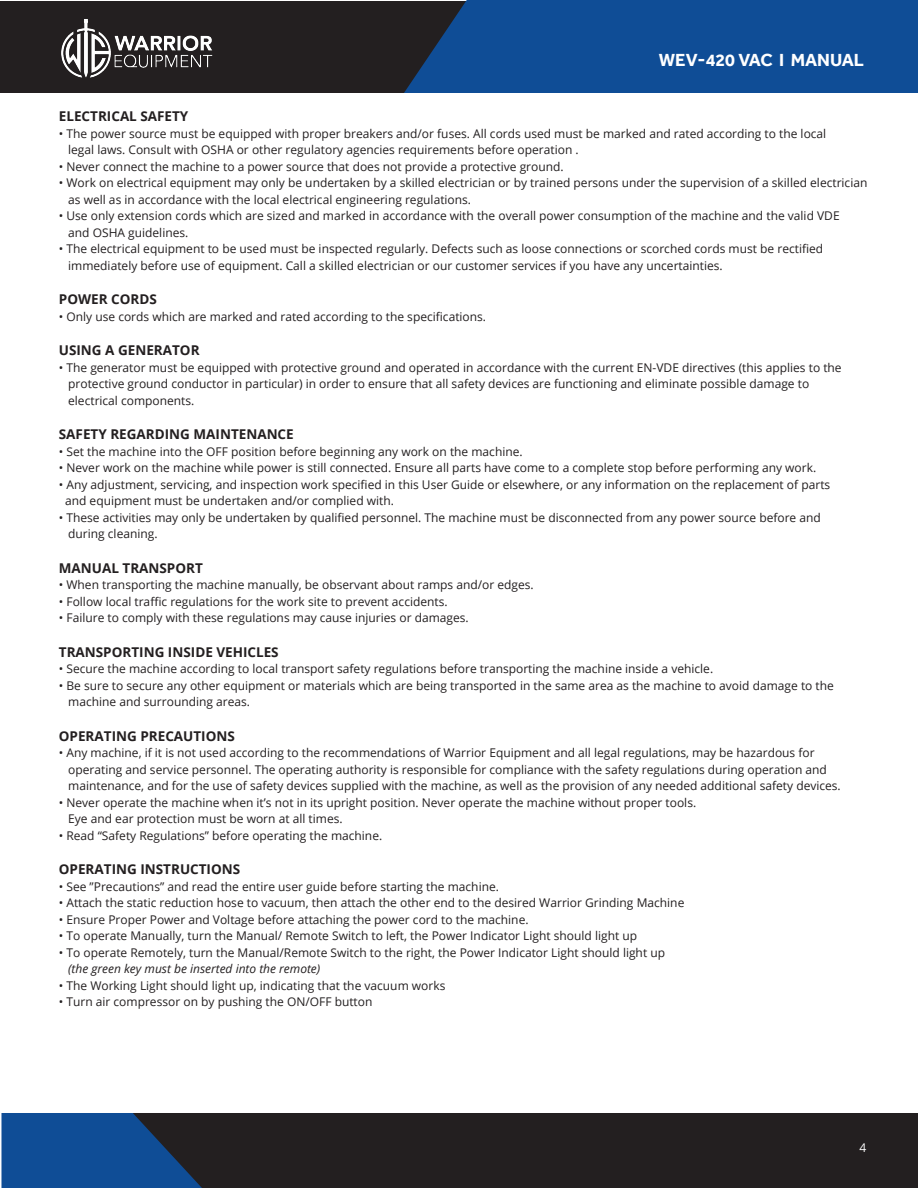
<style>
.page{position:relative;width:918px;height:1188px;background:#fff}
.page>*{position:absolute;margin:0;border:0;box-sizing:border-box;transform-origin:0 0}
.Category_1_no_TOC{font:700 18px "Effra";color:#fff}
.t1{font:700 13.5px "Open Sans";color:#231f20}
.t2{font:12px/16.5px "Open Sans";color:#231f20}
.t3{font:italic 12px "Open Sans";color:#231f20}
.t4{font:12px "Open Sans";color:#fff}
</style>
<div class="page">
<div style="left:0;top:1px;width:914px;height:92px;background:#231f20"></div>
<div style="left:404px;top:0;width:514px;height:93px;background:#0f4d96"></div>
<img style="left:61px;top:19px;width:152px;height:59px">
<div style="left:1px;top:1113px;width:132px;height:75px;background:#0f4d96"></div>
<div style="left:133px;top:1113px;width:785px;height:75px;background:#231f20"></div>
<p class="Category_1_no_TOC" style="left:659px;top:50px;width:207px">WEV-420 VAC I MANUAL</p>
<p class="t1" style="left:59px;top:107px;width:131px">ELECTRICAL SAFETY</p>
<p class="t2" style="left:68px;top:125px;width:760px;text-indent:-9px">• The power source must be equipped with proper breakers and/or fuses. All cords used must be marked and rated according to the local legal laws. Consult with OSHA or other regulatory agencies requirements before operation .</p>
<p class="t2" style="left:59px;top:158px;width:506px">• Never connect the machine to a power source that does not provide a protective ground.</p>
<p class="t2" style="left:68px;top:174px;width:801px;text-indent:-9px">• Work on electrical equipment may only be undertaken by a skilled electrician or by trained persons under the supervision of a skilled electrician as well as in accordance with the local electrical engineering regulations.</p>
<p class="t2" style="left:68px;top:207px;width:773px;text-indent:-9px">• Use only extension cords which are sized and marked in accordance with the overall power consumption of the machine and the valid VDE and OSHA guidelines.</p>
<p class="t2" style="left:68px;top:240px;width:757px;text-indent:-9px">• The electrical equipment to be used must be inspected regularly. Defects such as loose connections or scorched cords must be rectified immediately before use of equipment. Call a skilled electrician or our customer services if you have any uncertainties.</p>
<p class="t1" style="left:59px;top:290px;width:99px">POWER CORDS</p>
<p class="t2" style="left:59px;top:308px;width:429px">• Only use cords which are marked and rated according to the specifications.</p>
<p class="t1" style="left:59px;top:341px;width:142px">USING A GENERATOR</p>
<p class="t2" style="left:68px;top:359px;width:775px;text-indent:-9px">• The generator must be equipped with protective ground and operated in accordance with the current EN-VDE directives (this applies to the protective ground conductor in particular) in order to ensure that all safety devices are functioning and eliminate possible damage to electrical components.</p>
<p class="t1" style="left:59px;top:425px;width:236px">SAFETY REGARDING MAINTENANCE</p>
<p class="t2" style="left:59px;top:443px;width:465px">• Set the machine into the OFF position before beginning any work on the machine.</p>
<p class="t2" style="left:59px;top:459px;width:759px">• Never work on the machine while power is still connected. Ensure all parts have come to a complete stop before performing any work.</p>
<p class="t2" style="left:65px;top:476px;width:767px;text-indent:-6px">• Any adjustment, servicing, and inspection work specified in this User Guide or elsewhere, or any information on the replacement of parts and equipment must be undertaken and/or complied with.</p>
<p class="t2" style="left:68px;top:509px;width:754px;text-indent:-9px">• These activities may only be undertaken by qualified personnel. The machine must be disconnected from any power source before and during cleaning.</p>
<p class="t1" style="left:59px;top:558px;width:146px">MANUAL TRANSPORT</p>
<p class="t2" style="left:59px;top:576px;width:476px">• When transporting the machine manually, be observant about ramps and/or edges.</p>
<p class="t2" style="left:59px;top:593px;width:390px">• Follow local traffic regulations for the work site to prevent accidents.</p>
<p class="t2" style="left:59px;top:609px;width:411px">• Failure to comply with these regulations may cause injuries or damages.</p>
<p class="t1" style="left:59px;top:642px;width:221px">TRANSPORTING INSIDE VEHICLES</p>
<p class="t2" style="left:59px;top:660px;width:656px">• Secure the machine according to local transport safety regulations before transporting the machine inside a vehicle.</p>
<p class="t2" style="left:68px;top:677px;width:767px;text-indent:-9px">• Be sure to secure any other equipment or materials which are being transported in the same area as the machine to avoid damage to the machine and surrounding areas.</p>
<p class="t1" style="left:59px;top:726px;width:178px">OPERATING PRECAUTIONS</p>
<p class="t2" style="left:68px;top:744px;width:774px;text-indent:-9px">• Any machine, if it is not used according to the recommendations of Warrior Equipment and all legal regulations, may be hazardous for operating and service personnel. The operating authority is responsible for compliance with the safety regulations during operation and maintenance, and for the use of safety devices supplied with the machine, as well as the provision of any needed additional safety devices.</p>
<p class="t2" style="left:59px;top:794px;width:639px">• Never operate the machine when it’s not in its upright position. Never operate the machine without proper tools.</p>
<p class="t2" style="left:68px;top:810px;width:276px">Eye and ear protection must be worn at all times.</p>
<p class="t2" style="left:59px;top:827px;width:325px">• Read “Safety Regulations” before operating the machine.</p>
<p class="t1" style="left:59px;top:860px;width:183px">OPERATING INSTRUCTIONS</p>
<p class="t2" style="left:59px;top:878px;width:442px">• See ”Precautions” and read the entire user guide before starting the machine.</p>
<p class="t2" style="left:59px;top:894px;width:627px">• Attach the static reduction hose to vacuum, then attach the other end to the desired Warrior Grinding Machine</p>
<p class="t2" style="left:59px;top:911px;width:471px">• Ensure Proper Power and Voltage before attaching the power cord to the machine.</p>
<p class="t2" style="left:59px;top:927px;width:580px">• To operate Manually, turn the Manual/ Remote Switch to left, the Power Indicator Light should light up</p>
<p class="t2" style="left:59px;top:944px;width:608px">• To operate Remotely, turn the Manual/Remote Switch to the right, the Power Indicator Light should light up</p>
<p class="t3" style="left:68px;top:961px;width:254px">(the green key must be inserted into the remote)</p>
<p class="t2" style="left:59px;top:977px;width:388px">• The Working Light should light up, indicating that the vacuum works</p>
<p class="t2" style="left:59px;top:993px;width:315px">• Turn air compressor on by pushing the ON/OFF button</p>
<p class="t4" style="left:860px;top:1140px;width:8px">4</p>
</div>
